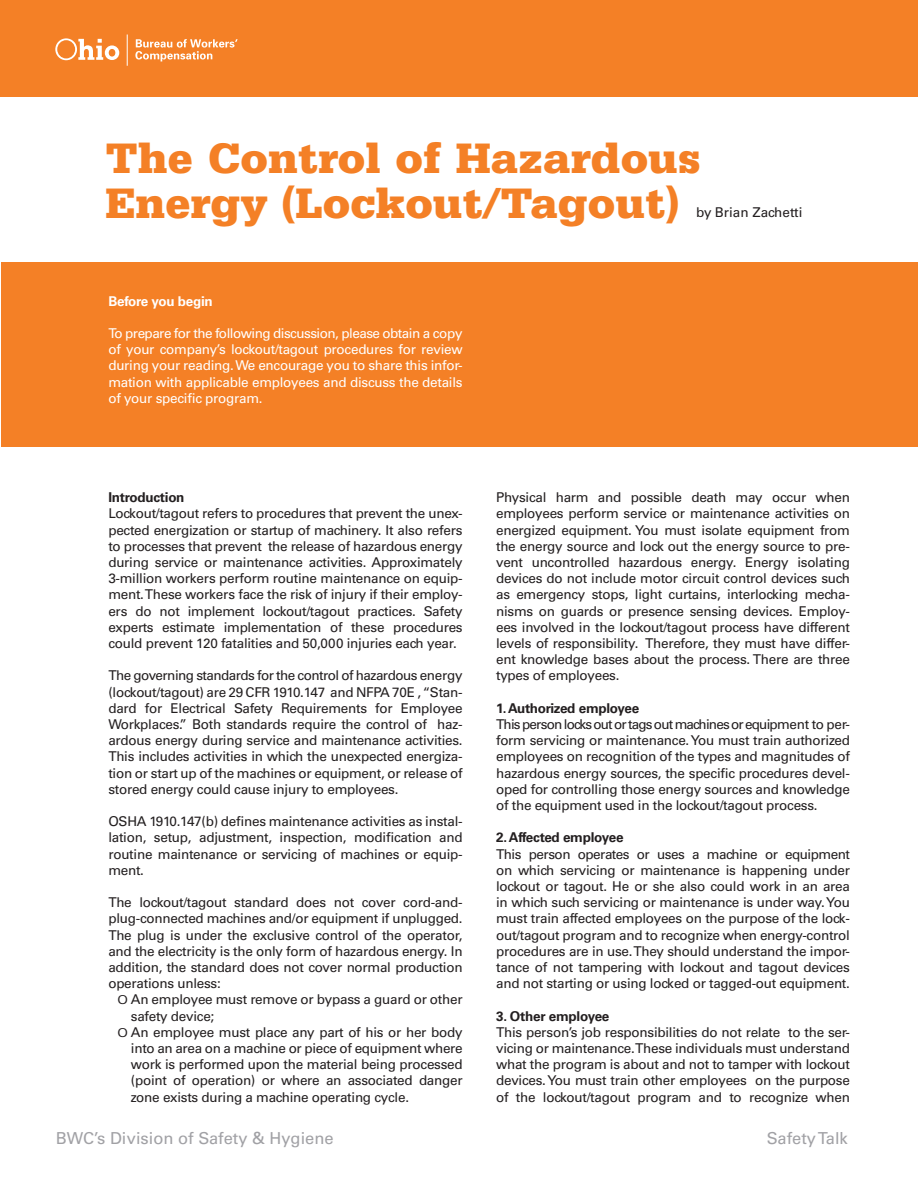
<style>
.page{position:relative;width:918px;height:1188px;background:#fff}
.page>*{position:absolute;margin:0;border:0;box-sizing:border-box;transform-origin:0 0}
.body_text{font:900 45px/45px "Serifa Std";color:#f48026}
.t1{font:16.5px "Univers LT Std";color:#a1a1a5}
.Head_1{font:13.5px/16.2px "Univers LT Std";letter-spacing:-.02em;color:#231f20;text-align:justify}
.Head_1-2{font:13.5px/16.2px "Univers LT Std";letter-spacing:-.02em;color:#fff;text-align:justify}
.Head_1-3{font:700 13.5px "Univers LT Std";letter-spacing:-.02em;color:#231f20}
.Head_1-4{font:13.5px "Univers LT Std";color:#231f20}
.Head_1-5{font:700 13.5px "Univers LT Std";letter-spacing:-.02em;color:#fff}
.s1{font-family:"Serifa Std"}
</style>
<div class="page">
<div style="left:0;top:0;width:918px;height:97px;background:#f48026"></div>
<svg style="left:55px;top:37px;width:183px;height:29px"></svg>
<hr style="left:127px;top:34px;width:1px;height:32px;background:#fff">
<div style="left:2px;top:263px;width:916px;height:184px;background:#f48026"></div>
<p class="body_text" style="left:105px;top:136px;width:597px">The Control of Hazardous<br>Energy (Lockout/Tagout)</p>
<p class="Head_1-4" style="left:696px;top:205px;width:108px">by Brian Zachetti</p>
<p class="Head_1-5" style="left:108px;top:293px;width:106px">Before you begin</p>
<p class="Head_1-2" style="left:108px;top:325px;width:356px">To prepare for the following discussion, please obtain a copy of your company’s lockout/tagout procedures for review during your reading. We encourage you to share this infor&shy;mation with applicable employees and discuss the details of your specific program.</p>
<p class="Head_1-3" style="left:108px;top:490px;width:78px">Introduction</p>
<p class="Head_1" style="left:108px;top:506px;width:356px">Lockout/tagout refers to procedures that prevent the unex&shy;pected energization or startup of machinery. It also refers to processes that prevent the release of hazardous energy during service or maintenance activities. Approximately 3-million workers perform routine maintenance on equip&shy;ment. These workers face the risk of injury if their employ&shy;ers do not implement lockout/tagout practices. Safety experts estimate implementation of these procedures could prevent 120 fatalities and 50,000 injuries each year.</p>
<p class="Head_1" style="left:108px;top:668px;width:356px">The governing standards for the control of hazardous energy (lockout/tagout) are 29 CFR 1910.147 and NFPA 70E , “Stan&shy;dard for Electrical Safety Requirements for Employee Workplaces.” Both standards require the control of haz&shy;ardous energy during service and maintenance activities.<br>This includes activities in which the unexpected energiza&shy;tion or start up of the machines or equipment, or release of stored energy could cause injury to employees.</p>
<p class="Head_1" style="left:108px;top:813px;width:356px">OSHA 1910.147(b) defines maintenance activities as instal&shy;lation, setup, adjustment, inspection, modification and routine maintenance or servicing of machines or equip&shy;ment.</p>
<p class="Head_1" style="left:108px;top:894px;width:356px">The lockout/tagout standard does not cover cord-and&shy;plug-connected machines and/or equipment if unplugged.<br>The plug is under the exclusive control of the operator, and the electricity is the only form of hazardous energy. In addition, the standard does not cover normal production operations unless:</p>
<p class="Head_1" style="left:131px;top:992px;width:333px;text-indent:-14px"><span class="s1">O</span> An employee must remove or bypass a guard or other safety device;</p>
<p class="Head_1" style="left:131px;top:1024px;width:333px;text-indent:-14px"><span class="s1">O</span> An employee must place any part of his or her body into an area on a machine or piece of equipment where work is performed upon the material being processed (point of operation) or where an associated danger zone exists during a machine operating cycle.</p>
<p class="Head_1" style="left:496px;top:489px;width:355px">Physical harm and possible death may occur when employees perform service or maintenance activities on energized equipment. You must isolate equipment from the energy source and lock out the energy source to pre&shy;vent uncontrolled hazardous energy. Energy isolating devices do not include motor circuit control devices such as emergency stops, light curtains, interlocking mecha&shy;nisms on guards or presence sensing devices. Employ&shy;ees involved in the lockout/tagout process have different levels of responsibility. Therefore, they must have differ&shy;ent knowledge bases about the process. There are three types of employees.</p>
<p class="Head_1-3" style="left:496px;top:700px;width:145px">1. Authorized employee</p>
<p class="Head_1" style="left:496px;top:716px;width:355px">This person locks out or tags out machines or equipment to per&shy;form servicing or maintenance. You must train authorized employees on recognition of the types and magnitudes of hazardous energy sources, the specific procedures devel&shy;oped for controlling those energy sources and knowledge of the equipment used in the lockout/tagout process.</p>
<p class="Head_1-3" style="left:496px;top:830px;width:129px">2. Affected employee</p>
<p class="Head_1" style="left:496px;top:846px;width:355px">This person operates or uses a machine or equipment on which servicing or maintenance is happening under lockout or tagout. He or she also could work in an area in which such servicing or maintenance is under way. You must train affected employees on the purpose of the lock&shy;out/tagout program and to recognize when energy-control procedures are in use. They should understand the impor&shy;tance of not tampering with lockout and tagout devices and not starting or using locked or tagged-out equipment.</p>
<p class="Head_1-3" style="left:496px;top:1008px;width:115px">3. Other employee</p>
<p class="Head_1" style="left:496px;top:1024px;width:355px">This person’s job responsibilities do not relate to the ser&shy;vicing or maintenance. These individuals must understand what the program is about and not to tamper with lockout devices. You must train other employees on the purpose of the lockout/tagout program and to recognize when</p>
<p class="t1" style="left:56px;top:1128px;width:280px">BWC’s Division of Safety &amp; Hygiene</p>
<p class="t1" style="left:767px;top:1128px;width:82px">Safety Talk</p>
</div>
